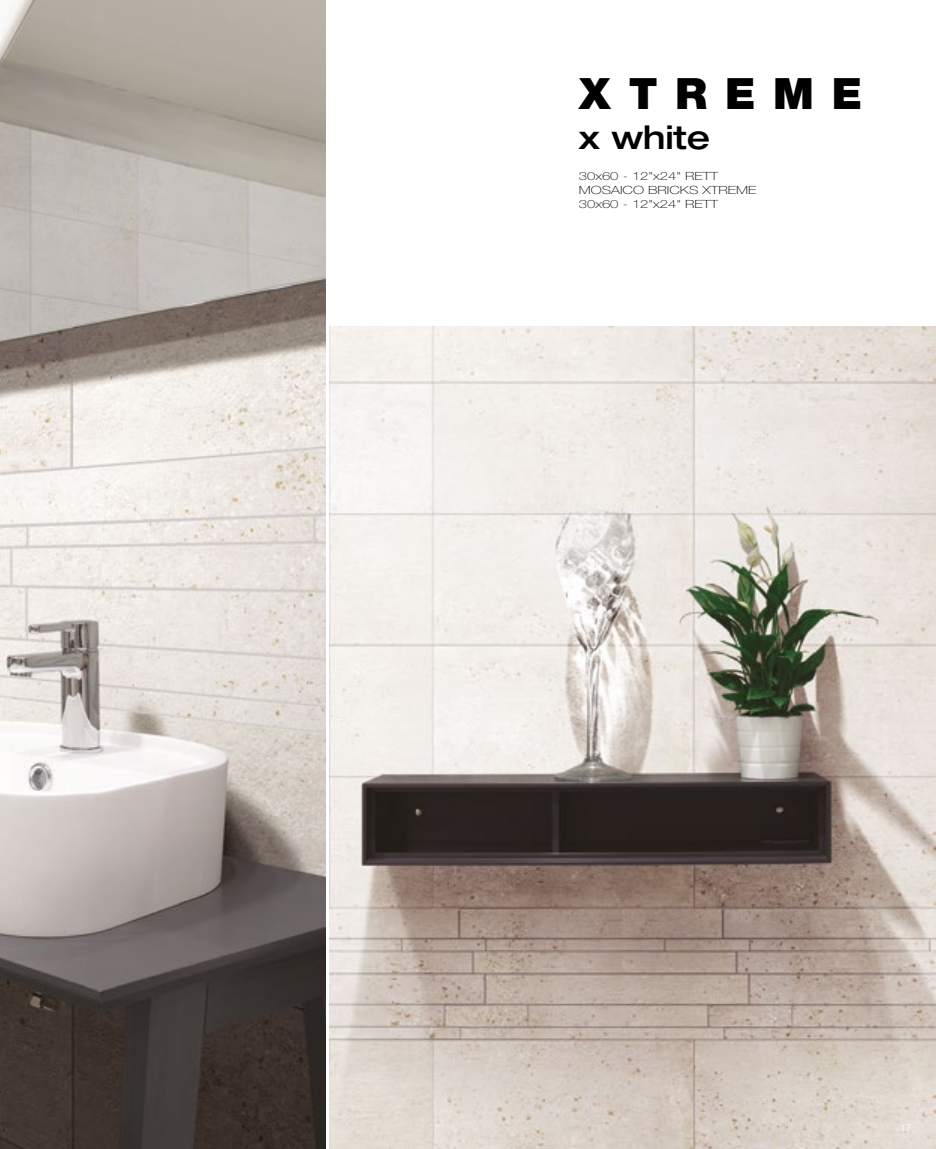
<style>
.page{position:relative;width:936px;height:1149px;background:#fff}
.page>*{position:absolute;margin:0;border:0;box-sizing:border-box;transform-origin:0 0}
.t1{font:900 43.2px "Helvetica Neue LT Std";letter-spacing:.41em;color:#000}
.t2{font:500 expanded 32.4px "Helvetica Neue LT Std";color:#000}
.t3{font:100 11.25px/13.5px "Helvetica Neue LT Std";color:#000;scale:1.32 1}
.t4{font:300 condensed 10.8px "Helvetica Neue LT Std";color:#fff}
</style>
<div class="page">
<img style="left:0;top:0;width:325px;height:1148px">
<img style="left:329px;top:326px;width:606px;height:822px">
<h1 class="t1" style="left:579px;top:68px;width:285px">XTREME</h1>
<h2 class="t2" style="left:579px;top:117px;width:133px">x white</h2>
<p class="t3" style="left:579px;top:170px;width:136px">30x60 - 12"x24" RETT<br>MOSAICO BRICKS XTREME<br>30x60 - 12"x24" RETT</p>
<p class="t4" style="left:900px;top:1121px;width:12px">17</p>
</div>
